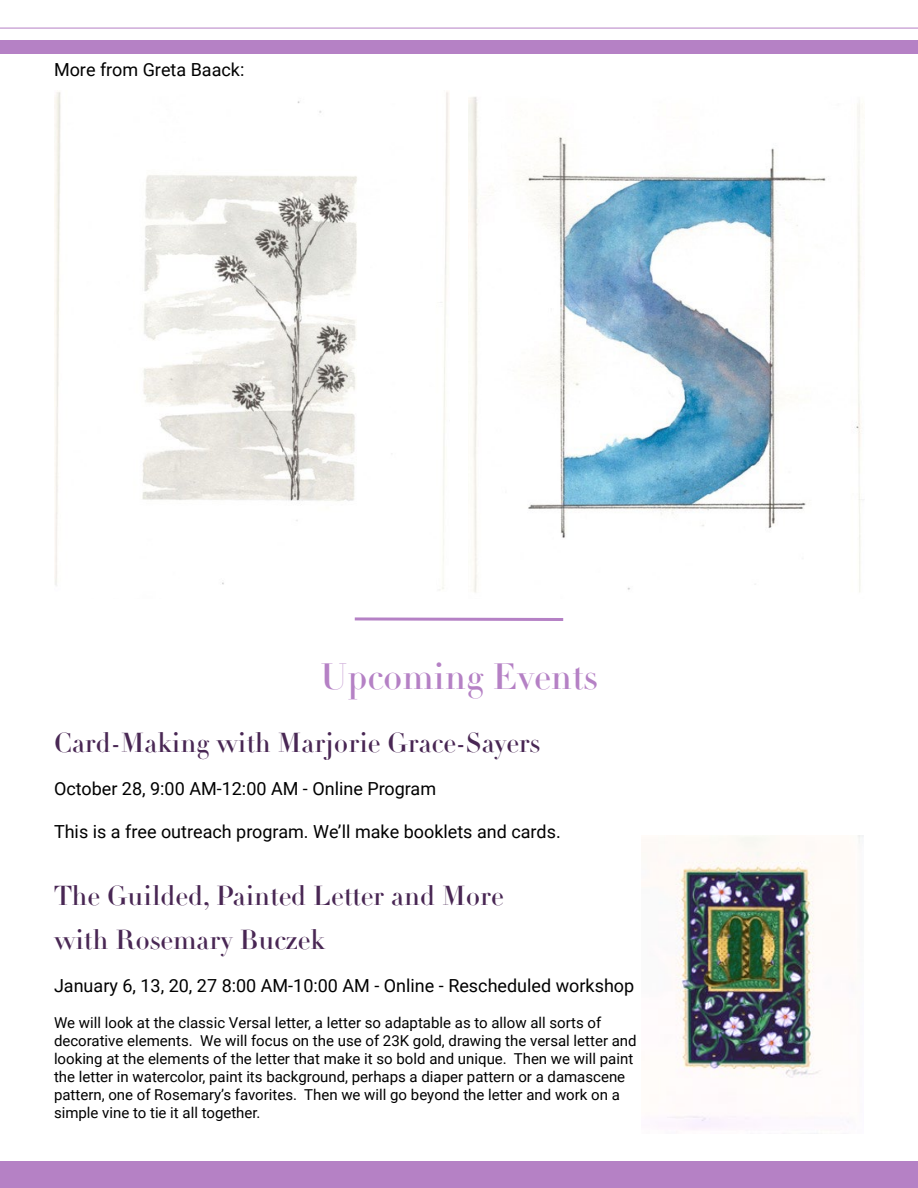
<style>
.page{position:relative;width:918px;height:1188px;background:#fff}
.page>*{position:absolute;margin:0;border:0;box-sizing:border-box;transform-origin:0 0}
.t1{font:36px "Didot LT Pro Headline";color:#b581c5}
.t2{font:27px/43.2px "Didot LT Pro Headline";color:#492754}
.t3{font:18px "Roboto";color:#000}
.t4{font:15px/18px "Roboto";color:#000}
</style>
<div class="page">
<div style="left:0;top:40px;width:918px;height:14px;background:#b581c5"></div>
<hr style="left:0;top:28px;width:918px;height:1px;background:#b581c5">
<div style="left:0;top:1161px;width:918px;height:27px;background:#b581c5"></div>
<img style="left:54px;top:92px;width:396px;height:498px">
<img style="left:468px;top:97px;width:394px;height:496px">
<img style="left:667px;top:836px;width:197px;height:298px">
<svg style="left:354px;top:617px;width:210px;height:4px"></svg>
<p class="t3" style="left:54px;top:57px;width:192px">More from Greta Baack:</p>
<h1 class="t1" style="left:320px;top:654px;width:279px">Upcoming Events</h1>
<h2 class="t2" style="left:54px;top:721px;width:488px">Card-Making with Marjorie Grace-Sayers</h2>
<p class="t3" style="left:54px;top:776px;width:384px">October 28, 9:00 AM-12:00 AM - Online Program</p>
<p class="t3" style="left:54px;top:819px;width:508px">This is a free outreach program. We’ll make booklets and cards.</p>
<h2 class="t2" style="left:54px;top:875px;width:451px">The Guilded, Painted Letter and More with Rosemary Buczek</h2>
<p class="t3" style="left:54px;top:973px;width:582px">January 6, 13, 20, 27 8:00 AM-10:00 AM - Online - Rescheduled workshop</p>
<p class="t4" style="left:54px;top:1013px;width:584px">We will look at the classic Versal letter, a letter so adaptable as to allow all sorts of decorative elements. We will focus on the use of 23K gold, drawing the versal letter and looking at the elements of the letter that make it so bold and unique. Then we will paint the letter in watercolor, paint its background, perhaps a diaper pattern or a damascene pattern, one of Rosemary’s favorites. Then we will go beyond the letter and work on a simple vine to tie it all together.</p>
</div>
